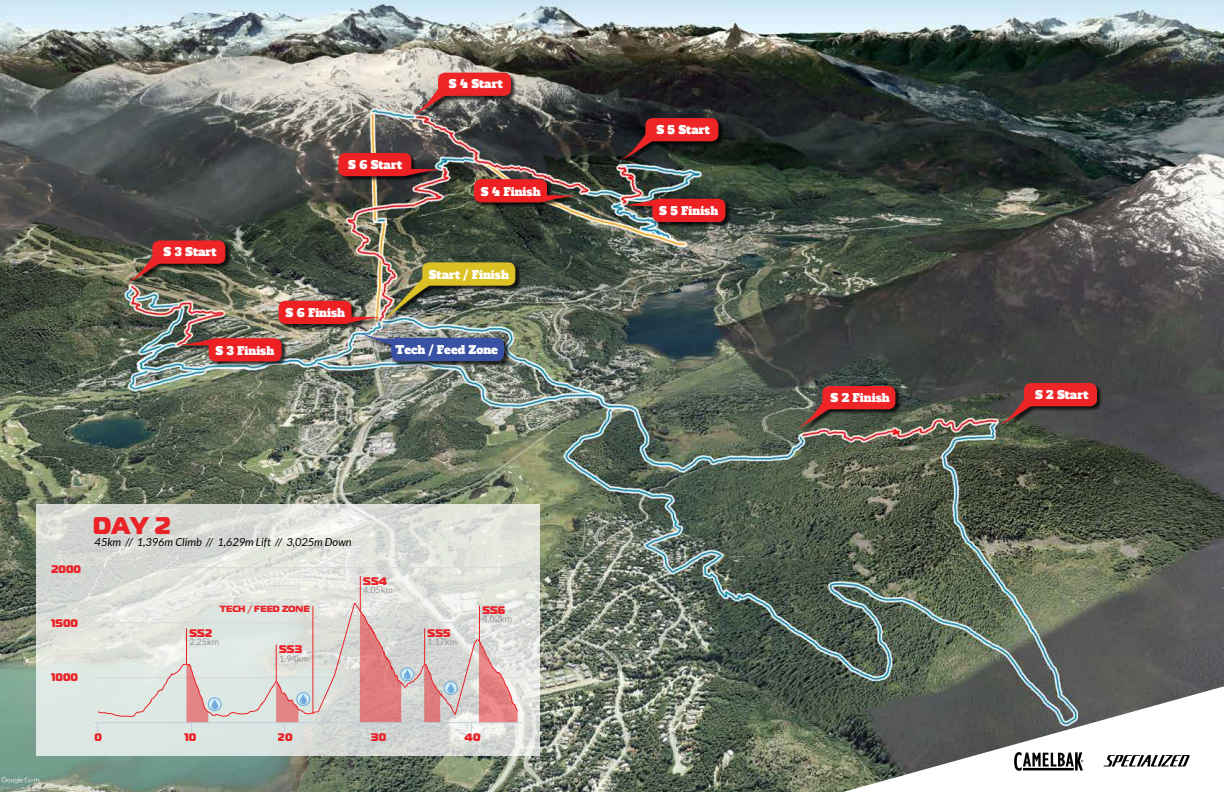
<style>
.page{position:relative;width:1224px;height:792px;background:#fff}
.page>*{position:absolute;margin:0;border:0;box-sizing:border-box;transform-origin:0 0}
.t1{font:24px "Magistral Black A";color:#eb2227}
.t2{font:11.4px "Alfa Slab One";color:#fff}
.t3{font:italic 11px "Lato";color:#000}
.t4{font:11px "Magistral Black A";color:#eb2227}
.t5{font:9px "Lato";color:#999}
.t6{font:9px "Magistral Black A";color:#eb2227}
</style>
<div class="page">
<img style="left:0;top:0;width:1224px;height:792px">
<svg style="left:36px;top:504px;width:504px;height:252px;background:#dde0db"></svg>
<div style="left:1000px;top:383px;width:103px;height:47px;background:#000;opacity:.75"></div>
<svg style="left:999px;top:383px;width:98px;height:42px;background:#8d3735"></svg>
<div style="left:799px;top:386px;width:102px;height:47px;background:#000;opacity:.75"></div>
<svg style="left:798px;top:386px;width:97px;height:42px;background:#903f38"></svg>
<div style="left:129px;top:241px;width:102px;height:47px;background:#000;opacity:.75"></div>
<svg style="left:128px;top:240px;width:97px;height:42px;background:#954037"></svg>
<div style="left:182px;top:339px;width:105px;height:28px;background:#000;opacity:.75"></div>
<svg style="left:179px;top:338px;width:103px;height:23px;background:#ca3736"></svg>
<div style="left:362px;top:334px;width:148px;height:33px;background:#000;opacity:.75"></div>
<svg style="left:359px;top:333px;width:145px;height:28px;background:#56689b"></svg>
<div style="left:626px;top:199px;width:105px;height:29px;background:#000;opacity:.75"></div>
<svg style="left:622px;top:199px;width:103px;height:23px;background:#c93a3c"></svg>
<div style="left:279px;top:301px;width:105px;height:29px;background:#000;opacity:.75"></div>
<div style="left:622px;top:119px;width:102px;height:46px;background:#000;opacity:.75"></div>
<svg style="left:621px;top:118px;width:97px;height:42px;background:#752120"></svg>
<div style="left:414px;top:73px;width:103px;height:47px;background:#000;opacity:.75"></div>
<svg style="left:413px;top:73px;width:98px;height:41px;background:#af5755"></svg>
<div style="left:339px;top:153px;width:105px;height:29px;background:#000;opacity:.75"></div>
<svg style="left:338px;top:153px;width:103px;height:23px;background:#be2a2d"></svg>
<div style="left:474px;top:180px;width:106px;height:28px;background:#000;opacity:.75"></div>
<svg style="left:474px;top:179px;width:103px;height:23px;background:#c42e2e"></svg>
<hr style="left:94px;top:677px;width:428px;height:1px;background:#d8d8d8">
<hr style="left:94px;top:622px;width:428px;height:1px;background:#d8d8d8">
<hr style="left:94px;top:567px;width:428px;height:1px;background:#d8d8d8">
<hr style="left:94px;top:722px;width:428px;height:1px;background:#c0d0e0">
<svg style="left:97px;top:602px;width:422px;height:116px;background:#dddfdb"></svg>
<svg style="left:186px;top:664px;width:28px;height:68px;background:#ddb9b8"></svg>
<svg style="left:276px;top:681px;width:27px;height:51px"></svg>
<svg style="left:360px;top:611px;width:47px;height:121px;background:#daa3a2"></svg>
<svg style="left:424px;top:664px;width:16px;height:58px"></svg>
<svg style="left:479px;top:641px;width:39px;height:81px;background:#e5a8a7"></svg>
<hr style="left:186px;top:628px;width:1px;height:36px;background:#e92529">
<hr style="left:276px;top:645px;width:1px;height:36px;background:#e92529">
<hr style="left:360px;top:576px;width:1px;height:36px;background:#e92529">
<hr style="left:424px;top:628px;width:1px;height:36px;background:#e92529">
<hr style="left:479px;top:605px;width:1px;height:37px;background:#e92529">
<hr style="left:312px;top:606px;width:1px;height:108px;background:#e92529">
<div style="left:383px;top:263px;width:138px;height:65px;background:#000;opacity:.75"></div>
<img style="left:279px;top:262px;width:236px;height:63px">
<svg style="left:843px;top:686px;width:381px;height:106px"></svg>
<svg style="left:1014px;top:752px;width:69px;height:19px"></svg>
<svg style="left:1104px;top:755px;width:86px;height:12px"></svg>
<p class="t2" style="left:164px;top:244px;width:55px">S 3 Start</p>
<p class="t2" style="left:348px;top:158px;width:55px">S 6 Start</p>
<p class="t2" style="left:449px;top:77px;width:55px">S 4 Start</p>
<p class="t2" style="left:481px;top:184px;width:61px">S 4 Finish</p>
<p class="t2" style="left:285px;top:305px;width:61px">S 6 Finish</p>
<p class="t2" style="left:429px;top:267px;width:82px">Start / Finish</p>
<p class="t2" style="left:215px;top:343px;width:60px">S 3 Finish</p>
<p class="t2" style="left:396px;top:342px;width:104px">Tech / Feed Zone</p>
<p class="t4" style="left:51px;top:561px;width:32px">2000</p>
<p class="t4" style="left:51px;top:615px;width:28px">1500</p>
<p class="t4" style="left:51px;top:669px;width:29px">1000</p>
<h1 class="t1" style="left:93px;top:506px;width:79px">DAY 2</h1>
<p class="t3" style="left:95px;top:536px;width:259px">45km // 1,396m Climb // 1,629m Lift // 3,025m Down</p>
<p class="t6" style="left:220px;top:602px;width:91px">TECH / FEED ZONE</p>
<p class="t4" style="left:189px;top:625px;width:24px">SS2</p>
<p class="t5" style="left:189px;top:637px;width:31px">2.25km</p>
<p class="t4" style="left:279px;top:641px;width:25px">SS3</p>
<p class="t5" style="left:279px;top:653px;width:31px">1.94km</p>
<p class="t4" style="left:363px;top:572px;width:25px">SS4</p>
<p class="t5" style="left:363px;top:585px;width:31px">4.05km</p>
<p class="t4" style="left:428px;top:625px;width:24px">SS5</p>
<p class="t5" style="left:428px;top:637px;width:31px">1.17km</p>
<p class="t4" style="left:482px;top:602px;width:24px">SS6</p>
<p class="t5" style="left:482px;top:614px;width:31px">4.02km</p>
<p class="t4" style="left:95px;top:729px;width:9px">0</p>
<p class="t4" style="left:185px;top:729px;width:13px">10</p>
<p class="t4" style="left:278px;top:729px;width:16px">20</p>
<p class="t4" style="left:371px;top:729px;width:17px">30</p>
<p class="t4" style="left:465px;top:729px;width:17px">40</p>
<p class="t2" style="left:656px;top:122px;width:55px">S 5 Start</p>
<p class="t2" style="left:659px;top:203px;width:61px">S 5 Finish</p>
<p class="t2" style="left:831px;top:390px;width:61px">S 2 Finish</p>
<p class="t2" style="left:1035px;top:387px;width:55px">S 2 Start</p>
</div>
